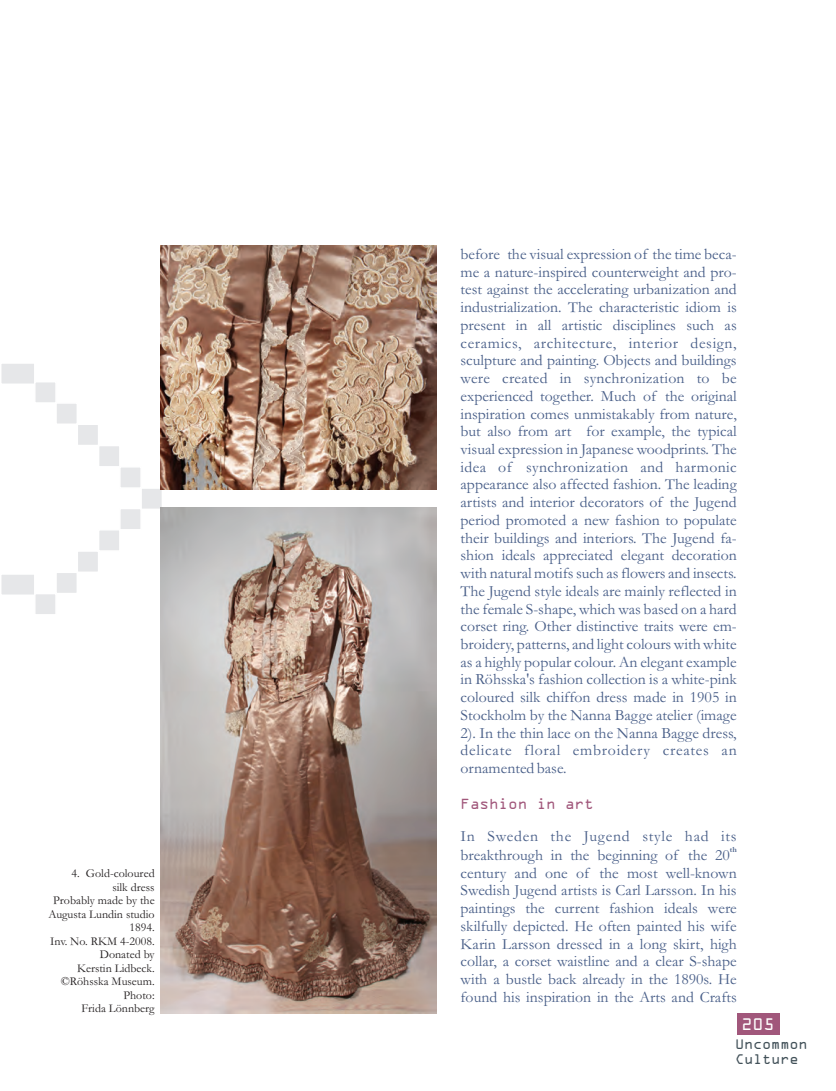
<style>
.page{position:relative;width:836px;height:1091px;background:#fff}
.page>*{position:absolute;margin:0;border:0;box-sizing:border-box;transform-origin:0 0}
.t1{font:18px "OCRA Extended";color:#fff}
.t2{font:15.75px/17.7px "Garamond";color:#485e88;text-align:justify}
.t3{font:15.75px "Garamond";letter-spacing:.045em;color:#485e88}
.t4{font:15.75px "OCRA Extended";color:#a1577b}
.t5{font:15px/15.5px "OCRA Extended";color:#425159}
.t6{font:12px/13.5px "Garamond";color:#231f20;text-align:right}
.t7{font:700 7.8px "Garamond";color:#485e88}
</style>
<div class="page">
<div style="left:736px;top:1013px;width:43px;height:21px;background:#a1577b"></div>
<div style="left:98px;top:445px;width:23px;height:22px;background:#e6e7e9;border:2px solid #fff"></div>
<div style="left:98px;top:529px;width:23px;height:23px;background:#e6e7e9;border:2px solid #fff"></div>
<div style="left:119px;top:466px;width:23px;height:23px;background:#e6e7e9;border:2px solid #fff"></div>
<div style="left:140px;top:487px;width:23px;height:23px;background:#e6e7e9;border:2px solid #fff"></div>
<div style="left:119px;top:508px;width:23px;height:22px;background:#e6e7e9;border:2px solid #fff"></div>
<div style="left:77px;top:423px;width:22px;height:23px;background:#e6e7e9;border:2px solid #fff"></div>
<div style="left:77px;top:550px;width:22px;height:23px;background:#e6e7e9;border:2px solid #fff"></div>
<div style="left:55px;top:402px;width:23px;height:23px;background:#e6e7e9;border:2px solid #fff"></div>
<div style="left:55px;top:571px;width:23px;height:23px;background:#e6e7e9;border:2px solid #fff"></div>
<div style="left:0;top:362px;width:36px;height:23px;background:#e6e7e9;border:2px solid #fff"></div>
<div style="left:0;top:573px;width:36px;height:23px;background:#e6e7e9;border:2px solid #fff"></div>
<div style="left:34px;top:381px;width:23px;height:23px;background:#e6e7e9;border:2px solid #fff"></div>
<div style="left:34px;top:593px;width:23px;height:22px;background:#e6e7e9;border:2px solid #fff"></div>
<img style="left:161px;top:245px;width:276px;height:244px">
<img style="left:161px;top:508px;width:276px;height:505px">
<p class="t6" style="left:48px;top:868px;width:108px">4. Gold-coloured<br>silk dress<br>Probably made by the<br>Augusta Lundin studio<br>1894.<br>Inv. No. RKM 4-2008.<br>Donated by<br>Kerstin Lidbeck. ©Röhsska Museum.<br>Photo:<br>Frida Lönnberg</p>
<p class="t2" style="left:460px;top:247px;width:278px">before the visual expression of the time beca&shy;me a nature-inspired counterweight and pro&shy;test against the accelerating urbanization and industrialization. The characteristic idiom is present in all artistic disciplines such as ceramics, architecture, interior design, sculpture and painting. Objects and buildings were created in synchronization to be experienced together. Much of the original inspiration comes unmistakably from nature, but also from art for example, the typical visual expression in Japanese woodprints. The idea of synchronization and harmonic appearance also affected fashion. The leading artists and interior decorators of the Jugend period promoted a new fashion to populate their buildings and interiors. The Jugend fa&shy;shion ideals appreciated elegant decoration with natural motifs such as flowers and insects.<br>The Jugend style ideals are mainly reflected in the female S-shape, which was based on a hard corset ring. Other distinctive traits were em&shy;broidery, patterns, and light colours with white as a highly popular colour. An elegant example in Röhsska's fashion collection is a white-pink coloured silk chiffon dress made in 1905 in Stockholm by the Nanna Bagge atelier (image 2). In the thin lace on the Nanna Bagge dress, delicate floral embroidery creates an ornamented base.</p>
<p class="t4" style="left:460px;top:798px;width:135px">Fashion in art</p>
<p class="t3" style="left:460px;top:830px;width:277px">In Sweden the Jugend style had its</p>
<p class="t7" style="left:730px;top:847px;width:8px">th</p>
<p class="t2" style="left:460px;top:848px;width:278px;text-align:left">breakthrough in the beginning of the 20 century and one of the most well-known Swedish Jugend artists is Carl Larsson. In his paintings the current fashion ideals were skilfully depicted. He often painted his wife Karin Larsson dressed in a long skirt, high collar, a corset waistline and a clear S-shape with a bustle back already in the 1890s. He found his inspiration in the Arts and Crafts</p>
<p class="t1" style="left:741px;top:1018px;width:34px">205</p>
<p class="t5" style="left:735px;top:1037px;width:74px">Uncommon<br>Culture</p>
</div>
